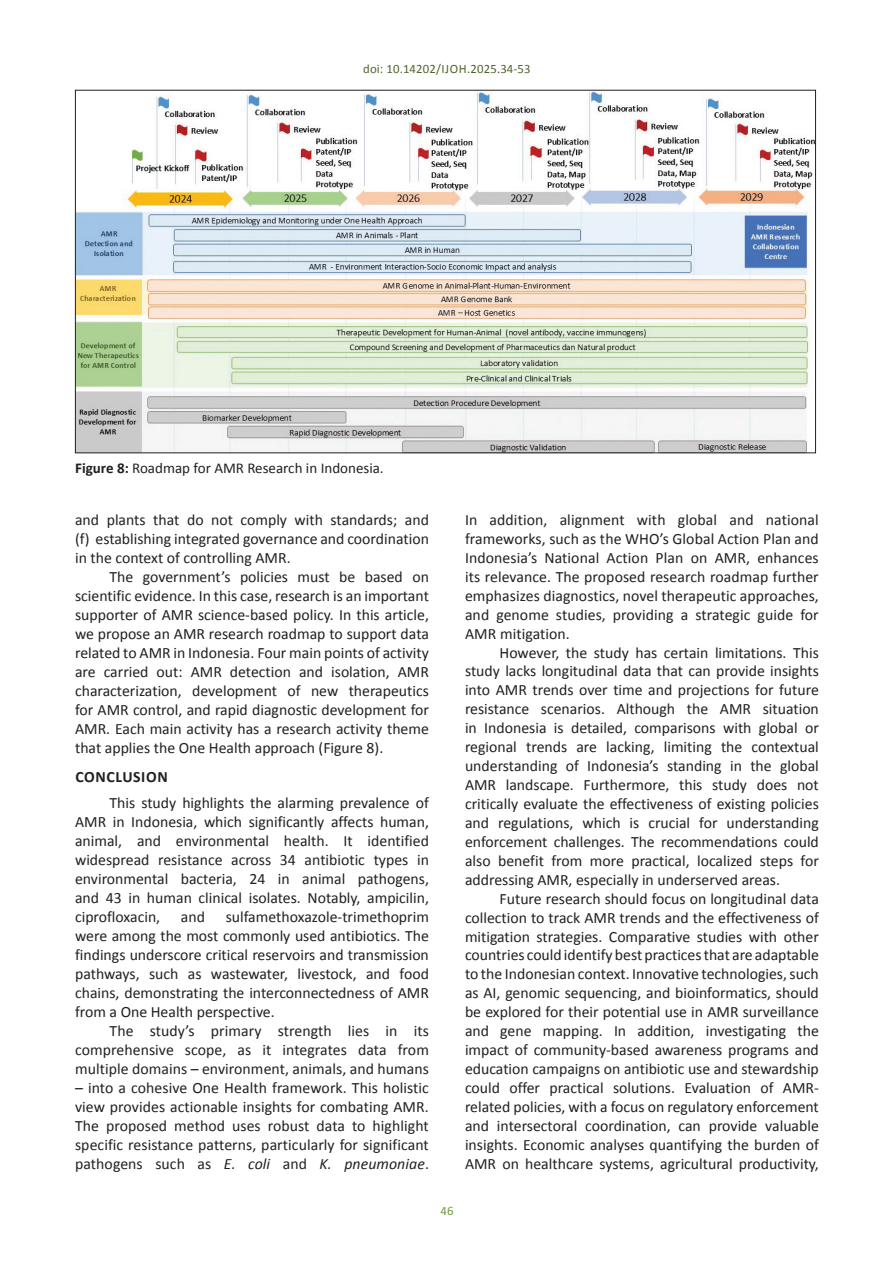
<style>
.page{position:relative;width:894px;height:1263px;background:#fff}
.page>*{position:absolute;margin:0;border:0;box-sizing:border-box;transform-origin:0 0}
.TX{font:15.75px/18.9px "Calibri";color:#231f20;text-align:justify}
.t1{font:700 15.75px "Calibri";letter-spacing:.04em;color:#231f20}
.FGC{font:15px "Calibri";color:#231f20}
.t2{font:12.75px "Calibri";letter-spacing:.01em;color:#50652d}
.t3{font:12.75px "Calibri";color:#73963e}
.s1{color:#57381c}
.s2{font-weight:700}
.s3{font-style:italic}
</style>
<div class="page">
<img style="left:77px;top:92px;width:736px;height:359px">
<p class="t2" style="left:363px;top:61px;width:169px">doi: 10.14202/IJOH.2025<span class="s1">.</span>34-53</p>
<p class="FGC" style="left:75px;top:459px;width:310px"><span class="s2">Figure 8:</span> Roadmap for AMR Research in Indonesia.</p>
<p class="TX" style="left:75px;top:510px;width:355px">and plants that do not comply with standards; and (f) establishing integrated governance and coordination in the context of controlling AMR.</p>
<p class="TX" style="left:75px;top:567px;width:355px;text-indent:34px">The government’s policies must be based on scientific evidence. In this case, research is an important supporter of AMR science-based policy. In this article, we propose an AMR research roadmap to support data related to AMR in Indonesia. Four main points of activity are carried out: AMR detection and isolation, AMR characterization, development of new therapeutics for AMR control, and rapid diagnostic development for AMR. Each main activity has a research activity theme that applies the One Health approach (Figure 8).</p>
<h1 class="t1" style="left:75px;top:766px;width:94px">CONCLUSION</h1>
<p class="TX" style="left:75px;top:793px;width:355px;text-indent:34px">This study highlights the alarming prevalence of AMR in Indonesia, which significantly affects human, animal, and environmental health. It identified widespread resistance across 34 antibiotic types in environmental bacteria, 24 in animal pathogens, and 43 in human clinical isolates. Notably, ampicilin, ciprofloxacin,</p>
<p class="TX" style="left:75px;top:907px;width:355px;text-indent:151px">sulfamethoxazole-trimethoprim were among the most commonly used antibiotics. The findings underscore critical reservoirs and transmission pathways, such as wastewater, livestock, and food chains, demonstrating the interconnectedness of AMR from a One Health perspective.</p>
<p class="TX" style="left:75px;top:1021px;width:355px;text-indent:34px">The study’s primary strength lies in its comprehensive scope, as it integrates data from multiple domains – environment, animals, and humans</p>
<p class="TX" style="left:75px;top:1078px;width:355px">– into a cohesive One Health framework. This holistic view provides actionable insights for combating AMR.<br>The proposed method uses robust data to highlight specific resistance patterns, particularly for significant pathogens such as <span class="s3">E. coli</span> and <span class="s3">K. pneumoniae</span>.</p>
<p class="TX" style="left:181px;top:907px;width:26px">and</p>
<p class="TX" style="left:465px;top:510px;width:355px">In addition, alignment with global and national frameworks, such as the WHO’s Global Action Plan and Indonesia’s National Action Plan on AMR, enhances its relevance. The proposed research roadmap further emphasizes diagnostics, novel therapeutic approaches, and genome studies, providing a strategic guide for AMR mitigation.</p>
<p class="TX" style="left:465px;top:643px;width:355px;text-indent:34px">However, the study has certain limitations. This study lacks longitudinal data that can provide insights into AMR trends over time and projections for future resistance scenarios. Although the AMR situation in Indonesia is detailed, comparisons with global or regional trends are lacking, limiting the contextual understanding of Indonesia’s standing in the global AMR landscape. Furthermore, this study does not critically evaluate the effectiveness of existing policies and regulations, which is crucial for understanding enforcement challenges. The recommendations could also benefit from more practical, localized steps for addressing AMR, especially in underserved areas.</p>
<p class="TX" style="left:465px;top:889px;width:355px;text-indent:34px">Future research should focus on longitudinal data collection to track AMR trends and the effectiveness of mitigation strategies. Comparative studies with other countries could identify best practices that are adaptable to the Indonesian context. Innovative technologies, such as AI, genomic sequencing, and bioinformatics, should be explored for their potential use in AMR surveillance and gene mapping. In addition, investigating the impact of community-based awareness programs and education campaigns on antibiotic use and stewardship could offer practical solutions. Evaluation of AMR&shy;related policies, with a focus on regulatory enforcement and intersectoral coordination, can provide valuable insights. Economic analyses quantifying the burden of AMR on healthcare systems, agricultural productivity,</p>
<p class="t3" style="left:440px;top:1202px;width:14px">46</p>
</div>
